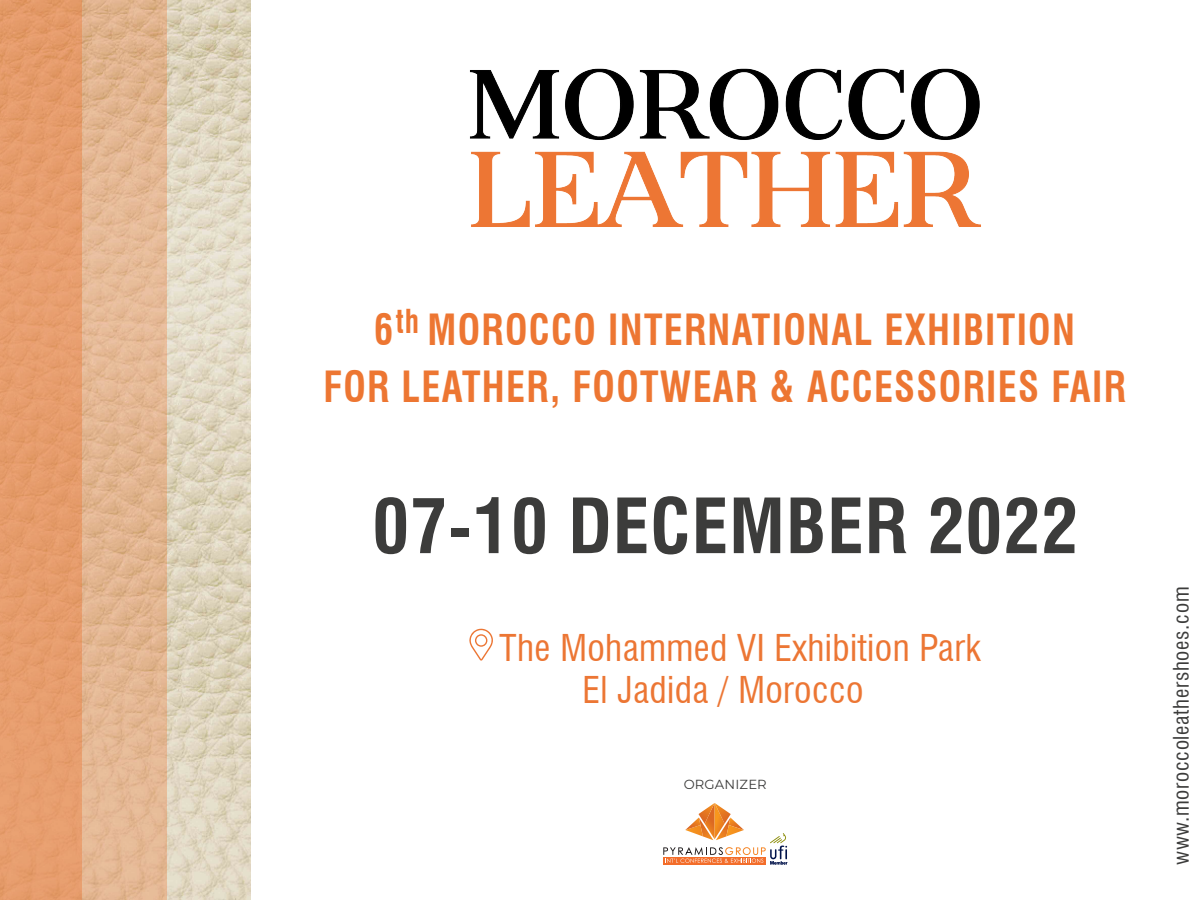
<style>
.page{position:relative;width:1200px;height:900px;background:#fff}
.page>*{position:absolute;margin:0;border:0;box-sizing:border-box;transform-origin:0 0}
.t1{font:700 condensed 74.1px "Swiss 721 BT";letter-spacing:.01em;color:#3c3c3b}
.t2{font:700 condensed 42px/56.4px "Swiss 721 BT";letter-spacing:.035em;color:#ed7632;text-align:center;scale:.91 1}
.t3{font:condensed 36px "Swiss 721 BT";letter-spacing:.01em;color:#ec7634}
.t4{font:700 condensed 32.4px "Swiss 721 BT";color:#ed7632;scale:.91 1}
.t5{font:condensed 21px "Swiss 721 BT";letter-spacing:.035em;color:#3c3c3b}
.t6{font:100 13.2px "Montserrat";letter-spacing:.01em;color:#3c3c3b}
</style>
<div class="page">
<img style="left:166px;top:0;width:85px;height:900px">
<svg style="left:469px;top:628px;width:24px;height:33px"></svg>
<svg style="left:82px;top:0;width:84px;height:900px;background:#e2b691"></svg>
<div style="left:0;top:0;width:82px;height:900px;background:#e79d6d"></div>
<img style="left:470px;top:68px;width:511px;height:159px">
<svg style="left:663px;top:803px;width:124px;height:62px"></svg>
<p class="t4" style="left:396px;top:302px;width:27px">th</p>
<p class="t2" style="left:323px;top:302px;width:883px">6 MOROCCO INTERNATIONAL EXHIBITION<br>FOR LEATHER, FOOTWEAR &amp; ACCESSORIES FAIR</p>
<h1 class="t1" style="left:372px;top:482px;width:707px">07-10 DECEMBER 2022</h1>
<p class="t3" style="left:499px;top:626px;width:483px">The Mohammed VI Exhibition Park</p>
<p class="t3" style="left:582px;top:668px;width:283px">El Jadida / Morocco</p>
<p class="t6" style="left:684px;top:775px;width:85px">ORGANIZER</p>
<p class="t5" style="left:1169px;top:865px;width:280px;rotate:-90deg">www.moroccoleathershoes.com</p>
</div>
